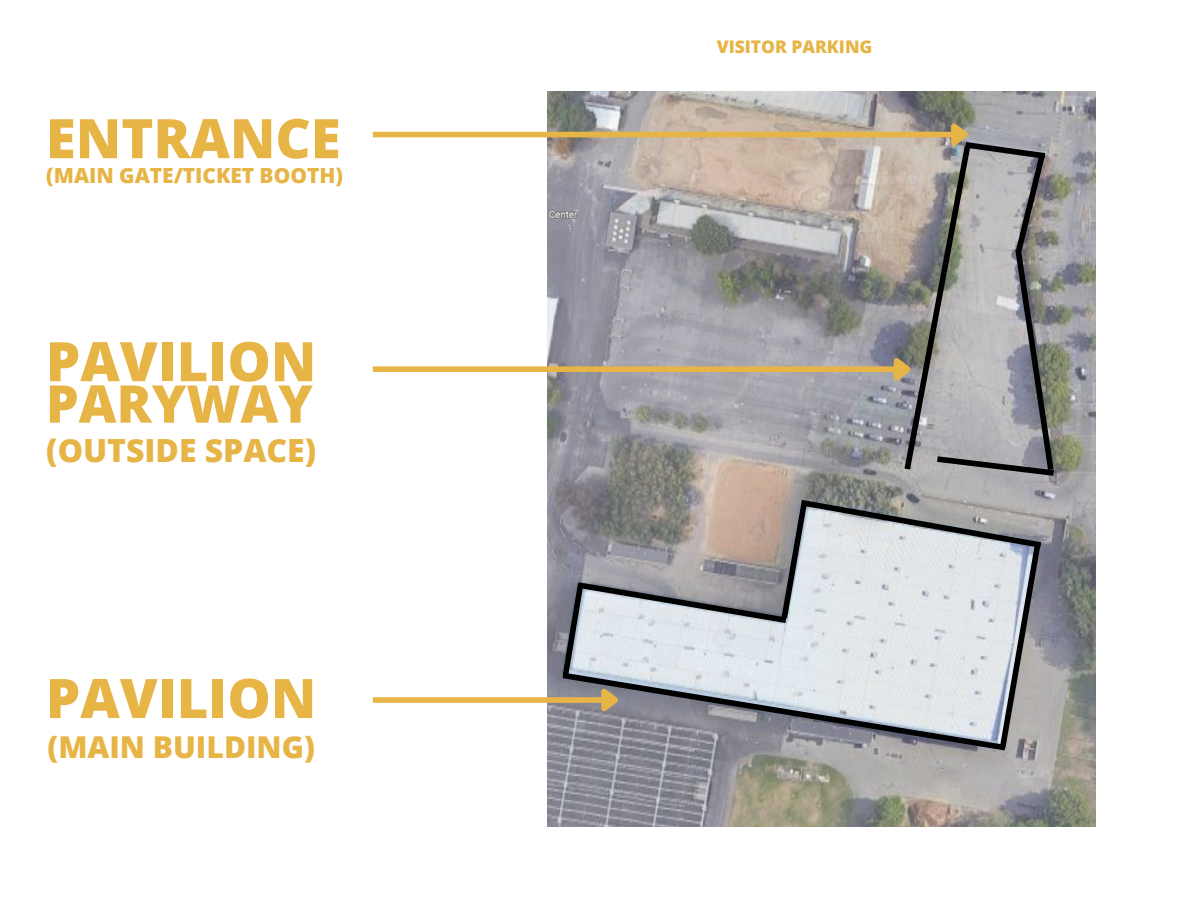
<style>
.page{position:relative;width:1188px;height:918px;background:#fff}
.page>*{position:absolute;margin:0;border:0;box-sizing:border-box;transform-origin:0 0}
.t1{font:800 54.6px "Open Sans";color:#e7b446}
.t2{font:800 52.05px "Open Sans";color:#e7b446}
.t3{font:800 31.95px "Open Sans";color:#e7b446}
.t4{font:800 30.15px "Open Sans";color:#e7b446}
.t5{font:800 20.85px "Open Sans";color:#e7b446}
.t6{font:800 17.4px "Open Sans";color:#e7b446}
</style>
<div class="page">
<img style="left:548px;top:92px;width:548px;height:734px">
<div style="left:373px;top:132px;width:580px;height:5px;background:#e7b446"></div>
<div style="left:373px;top:366px;width:522px;height:6px;background:#e7b446"></div>
<div style="left:373px;top:697px;width:230px;height:6px;background:#e7b446"></div>
<svg style="left:889px;top:118px;width:171px;height:361px"></svg>
<svg style="left:557px;top:496px;width:490px;height:258px"></svg>
<p class="t1" style="left:46px;top:100px;width:296px">ENTRANCE</p>
<p class="t5" style="left:46px;top:161px;width:298px">(MAIN GATE/TICKET BOOTH)</p>
<p class="t1" style="left:46px;top:323px;width:272px">PAVILION</p>
<p class="t2" style="left:46px;top:367px;width:269px">PARYWAY</p>
<p class="t3" style="left:46px;top:428px;width:271px">(OUTSIDE SPACE)</p>
<p class="t1" style="left:46px;top:660px;width:272px">PAVILION</p>
<p class="t4" style="left:48px;top:726px;width:269px">(MAIN BUILDING)</p>
<p class="t6" style="left:717px;top:35px;width:157px">VISITOR PARKING</p>
</div>
